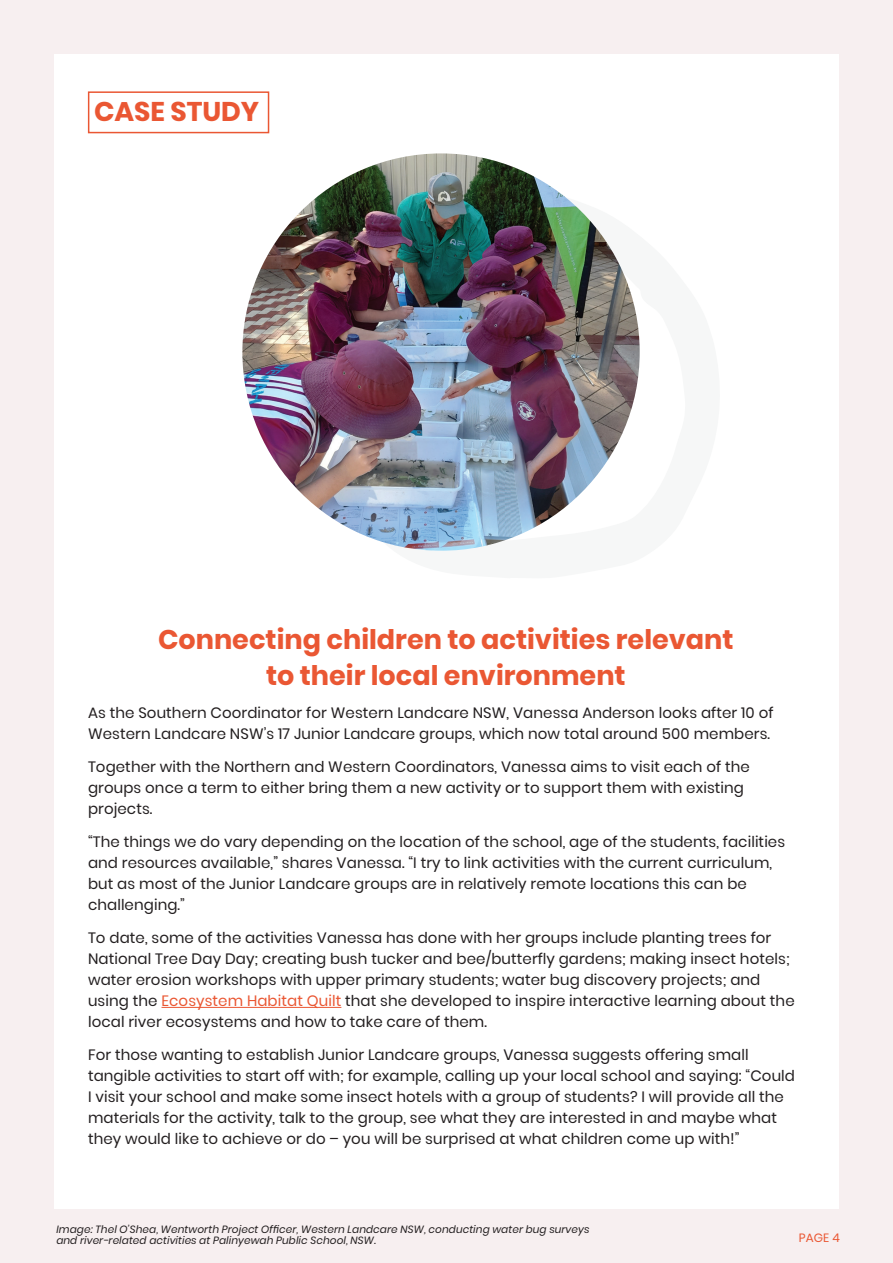
<style>
.page{position:relative;width:893px;height:1263px;background:#f7eff0}
.page>*{position:absolute;margin:0;border:0;box-sizing:border-box;transform-origin:0 0}
.t1{font:700 27px/36px "Poppins";color:#ea5733;text-align:center}
.t2{font:15px/21px "Poppins";letter-spacing:.005em;color:#231f20}
.t3{font:12px "Poppins";color:#ea5733}
.t4{font:italic 10.5px/11.4px "Poppins";letter-spacing:.005em;color:#231f20}
.s1{color:#ea5733}
</style>
<div class="page">
<div style="left:54px;top:54px;width:785px;height:1155px;background:#fff"></div>
<hr style="left:161px;top:1007px;width:180px;height:1px;background:#ea5733">
<div style="left:88px;top:91px;width:181px;height:42px;border:2px solid #ea5733"></div>
<img style="left:242px;top:153px;width:398px;height:398px;border-radius:199px">
<h1 class="t1" style="left:94px;top:94px;width:167px">CASE STUDY</h1>
<h1 class="t1" style="left:158px;top:622px;width:577px">Connecting children to activities relevant to their local environment</h1>
<p class="t2" style="left:88px;top:702px;width:687px">As the Southern Coordinator for Western Landcare NSW, Vanessa Anderson looks after 10 of<br>Western Landcare NSW’s 17 Junior Landcare groups, which now total around 500 members.</p>
<p class="t2" style="left:88px;top:756px;width:663px">Together with the Northern and Western Coordinators, Vanessa aims to visit each of the groups once a term to either bring them a new activity or to support them with existing projects.</p>
<p class="t2" style="left:88px;top:831px;width:699px">“The things we do vary depending on the location of the school, age of the students, facilities and resources available,” shares Vanessa. “I try to link activities with the current curriculum, but as most of the Junior Landcare groups are in relatively remote locations this can be challenging.”</p>
<p class="t2" style="left:88px;top:927px;width:708px">To date, some of the activities Vanessa has done with her groups include planting trees for National Tree Day Day; creating bush tucker and bee/butterfly gardens; making insect hotels; water erosion workshops with upper primary students; water bug discovery projects; and using the <span class="s1">Ecosystem Habitat Quilt</span> that she developed to inspire interactive learning about the local river ecosystems and how to take care of them.</p>
<p class="t2" style="left:88px;top:1044px;width:708px">For those wanting to establish Junior Landcare groups, Vanessa suggests offering small tangible activities to start off with; for example, calling up your local school and saying: “Could I visit your school and make some insect hotels with a group of students? I will provide all the materials for the activity, talk to the group, see what they are interested in and maybe what they would like to achieve or do – you will be surprised at what children come up with!”</p>
<p class="t4" style="left:56px;top:1223px;width:534px">Image: Thel O’Shea, Wentworth Project Officer, Western Landcare NSW, conducting water bug surveys and river-related activities at Palinyewah Public School, NSW.</p>
<p class="t3" style="left:799px;top:1230px;width:42px">PAGE 4</p>
</div>
